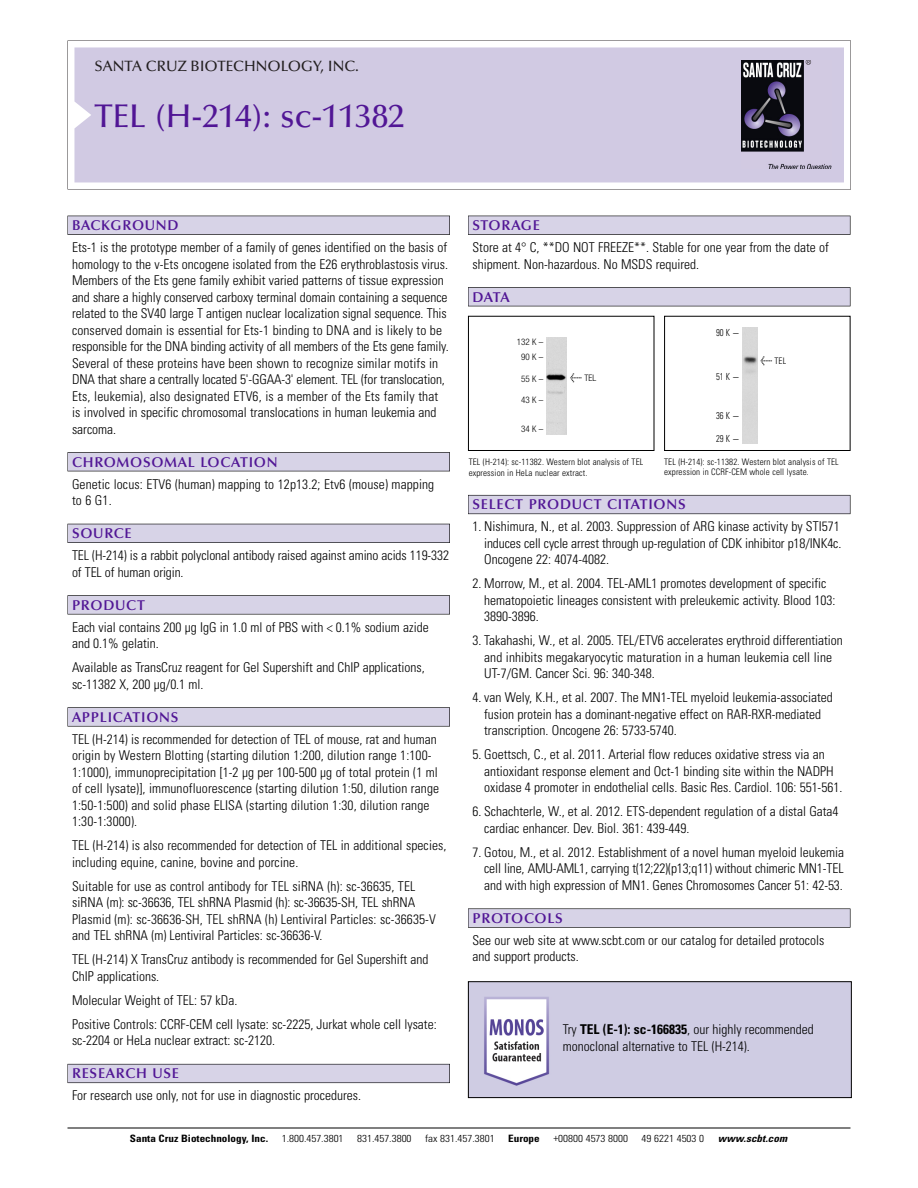
<style>
.page{position:relative;width:918px;height:1188px;background:#fff}
.page>*{position:absolute;margin:0;border:0;box-sizing:border-box;transform-origin:0 0}
.t1{font:500 33px "Optima";color:#511695}
.t2{font:500 15px "Optima";color:#231f20}
.t3{font:600 14.25px "Optima";letter-spacing:.05em;color:#511695}
.t4{font:300 condensed 13.5px/16.5px "Univers";color:#000}
.t5{font:300 condensed 10.2px "Univers";color:#000;scale:1.1 1}
.t6{font:700 condensed 10.2px "Univers";color:#000;scale:1.1 1}
.t7{font:italic 700 condensed 10.2px "Univers";letter-spacing:.005em;color:#000;scale:1.1 1}
.t8{font:300 condensed 9.75px "Univers";letter-spacing:.12em;color:#000;scale:.87 1}
.t9{font:300 condensed 9px/10.5px "Univers";letter-spacing:.015em;color:#000}
.t10{font:300 condensed 9px/15.9px "Helvetica Neue";color:#000;text-align:center}
.s1{font-family:"Meta Plus";font-weight:400;font-stretch:normal;font-size:10.5px}
.s2{font-weight:700}
</style>
<div class="page">
<svg style="left:68px;top:40px;width:783px;height:149px"></svg>
<div style="left:74px;top:47px;width:770px;height:135px;background:#d1cae3"></div>
<img style="left:741px;top:60px;width:90px;height:108px">
<div style="left:68px;top:216px;width:382px;height:19px;background:#525155"></div>
<div style="left:68px;top:216px;width:381px;height:18px;background:#d7d3e7"></div>
<div style="left:68px;top:452px;width:382px;height:19px;background:#525155"></div>
<div style="left:68px;top:453px;width:381px;height:18px;background:#d7d3e7"></div>
<div style="left:68px;top:524px;width:382px;height:19px;background:#525158"></div>
<div style="left:68px;top:524px;width:381px;height:18px;background:#d7d3e7"></div>
<div style="left:68px;top:595px;width:382px;height:19px;background:#575759"></div>
<div style="left:68px;top:596px;width:381px;height:18px;background:#d7d3e7"></div>
<svg style="left:68px;top:707px;width:382px;height:20px"></svg>
<div style="left:68px;top:708px;width:381px;height:18px;background:#d7d3e7"></div>
<div style="left:68px;top:1064px;width:382px;height:19px;background:#66646e"></div>
<div style="left:68px;top:1064px;width:381px;height:18px;background:#d7d3e7"></div>
<div style="left:468px;top:216px;width:382px;height:19px;background:#525155"></div>
<div style="left:468px;top:216px;width:382px;height:18px;background:#d7d3e7"></div>
<div style="left:468px;top:287px;width:382px;height:19px;background:#525155"></div>
<div style="left:468px;top:288px;width:382px;height:18px;background:#d7d3e7"></div>
<div style="left:468px;top:495px;width:382px;height:19px;background:#66646d"></div>
<div style="left:468px;top:496px;width:382px;height:18px;background:#d7d3e7"></div>
<svg style="left:468px;top:908px;width:382px;height:20px"></svg>
<div style="left:468px;top:909px;width:382px;height:18px;background:#d7d3e7"></div>
<hr style="left:68px;top:1128px;width:782px;height:1px;background:#000">
<div style="left:664px;top:316px;width:186px;height:135px;border:1px solid #000"></div>
<div style="left:468px;top:316px;width:186px;height:135px;border:1px solid #000"></div>
<img style="left:743px;top:327px;width:14px;height:116px">
<img style="left:547px;top:338px;width:19px;height:97px">
<img style="left:470px;top:983px;width:380px;height:113px">
<div style="left:468px;top:981px;width:384px;height:117px;border:1px solid #000"></div>
<p class="t2" style="left:94px;top:61px;width:266px">SANTA CRUZ BIOTECHNOLOGY, INC.</p>
<h1 class="t1" style="left:94px;top:103px;width:312px">TEL (H-214): sc-11382</h1>
<p class="t3" style="left:72px;top:219px;width:108px">BACKGROUND</p>
<p class="t4" style="left:72px;top:240px;width:378px">Ets-1 is the prototype member of a family of genes identified on the basis of homology to the v-Ets oncogene isolated from the E26 erythroblastosis virus.<br>Members of the Ets gene family exhibit varied patterns of tissue expression and share a highly conserved carboxy terminal domain containing a sequence related to the SV40 large T antigen nuclear localization signal sequence. This conserved domain is essential for Ets-1 binding to DNA and is likely to be responsible for the DNA binding activity of all members of the Ets gene family.<br>Several of these proteins have been shown to recognize similar motifs in DNA that share a centrally located 5'-GGAA-3' element. TEL (for translocation, Ets, leukemia), also designated ETV6, is a member of the Ets family that is involved in specific chromosomal translocations in human leukemia and sarcoma.</p>
<p class="t3" style="left:72px;top:456px;width:207px">CHROMOSOMAL LOCATION</p>
<p class="t4" style="left:72px;top:477px;width:364px">Genetic locus: ETV6 (human) mapping to 12p13.2; Etv6 (mouse) mapping to 6 G1.</p>
<p class="t3" style="left:72px;top:528px;width:61px">SOURCE</p>
<p class="t4" style="left:72px;top:548px;width:379px">TEL (H-214) is a rabbit polyclonal antibody raised against amino acids 119-332 of TEL of human origin.</p>
<p class="t3" style="left:72px;top:599px;width:74px">PRODUCT</p>
<p class="t4" style="left:72px;top:620px;width:358px">Each vial contains 200 µg IgG in 1.0 ml of PBS with &lt; 0.1% sodium azide and 0.1% gelatin.</p>
<p class="t4" style="left:72px;top:660px;width:354px">Available as TransCruz reagent for Gel Supershift and ChIP applications, sc-11382 X, 200 µg/0.1 ml.</p>
<p class="t3" style="left:72px;top:711px;width:108px">APPLICATIONS</p>
<p class="t4" style="left:72px;top:732px;width:369px">TEL (H-214) is recommended for detection of TEL of mouse, rat and human origin by Western Blotting (starting dilution 1:200, dilution range 1:100- 1:1000), immunoprecipitation [1-2 µg per 100-500 µg of total protein (1 ml of cell lysate)], immunofluorescence (starting dilution 1:50, dilution range 1:50-1:500) and solid phase ELISA (starting dilution 1:30, dilution range 1:30-1:3000).</p>
<p class="t4" style="left:72px;top:838px;width:376px">TEL (H-214) is also recommended for detection of TEL in additional species, including equine, canine, bovine and porcine.</p>
<p class="t4" style="left:72px;top:879px;width:365px">Suitable for use as control antibody for TEL siRNA (h): sc-36635, TEL siRNA (m): sc-36636, TEL shRNA Plasmid (h): sc-36635-SH, TEL shRNA Plasmid (m): sc-36636-SH, TEL shRNA (h) Lentiviral Particles: sc-36635-V and TEL shRNA (m) Lentiviral Particles: sc-36636-V.</p>
<p class="t4" style="left:72px;top:952px;width:358px">TEL (H-214) X TransCruz antibody is recommended for Gel Supershift and<br>ChIP applications.</p>
<p class="t4" style="left:72px;top:989px;width:366px;line-height:24px">Molecular Weight of TEL: 57 kDa.<br>Positive Controls: CCRF-CEM cell lysate: sc-2225, Jurkat whole cell lysate:</p>
<p class="t4" style="left:72px;top:1033px;width:205px">sc-2204 or HeLa nuclear extract: sc-2120.</p>
<p class="t3" style="left:72px;top:1068px;width:109px">RESEARCH USE</p>
<p class="t4" style="left:72px;top:1088px;width:290px">For research use only, not for use in diagnostic procedures.</p>
<p class="t3" style="left:473px;top:219px;width:69px">STORAGE</p>
<p class="t4" style="left:473px;top:240px;width:358px">Store at 4° C, **DO NOT FREEZE**. Stable for one year from the date of shipment. Non-hazardous. No MSDS required.</p>
<p class="t3" style="left:473px;top:291px;width:39px">DATA</p>
<p class="t10" style="left:517px;top:334px;width:28px">132 K –<br>90K–</p>
<p class="t10" style="left:521px;top:372px;width:24px">55K–</p>
<p class="t10" style="left:521px;top:393px;width:24px">43K–</p>
<p class="t10" style="left:521px;top:421px;width:24px">34K–</p>
<p class="t10" style="left:570px;top:371px;width:28px"><span class="s1">&lt;</span> TEL</p>
<p class="t9" style="left:469px;top:458px;width:176px">TEL (H-214): sc-11382. Western blot analysis of TEL expression in HeLa nuclear extract.</p>
<p class="t8" style="left:716px;top:329px;width:29px">90K-</p>
<p class="t8" style="left:716px;top:373px;width:29px">51K-</p>
<p class="t8" style="left:716px;top:412px;width:29px">36K-</p>
<p class="t8" style="left:716px;top:435px;width:29px">29K-</p>
<p class="t9" style="left:760px;top:356px;width:27px"><span class="s1">&lt;</span> TEL</p>
<p class="t9" style="left:664px;top:457px;width:176px">TEL (H-214): sc-11382. Western blot analysis of TEL expression in CCRF-CEM whole cell lysate.</p>
<p class="t3" style="left:473px;top:499px;width:215px">SELECT PRODUCT CITATIONS</p>
<p class="t4" style="left:484px;top:520px;width:359px;text-indent:-12px">1. Nishimura, N., et al. 2003. Suppression of ARG kinase activity by STI571 induces cell cycle arrest through up-regulation of CDK inhibitor p18/INK4c.<br>Oncogene 22: 4074-4082.</p>
<p class="t4" style="left:484px;top:577px;width:353px;text-indent:-12px">2. Morrow, M., et al. 2004. TEL-AML1 promotes development of specific hematopoietic lineages consistent with preleukemic activity. Blood 103:<br>3890-3896.</p>
<p class="t4" style="left:484px;top:634px;width:360px;text-indent:-12px">3. Takahashi, W., et al. 2005. TEL/ETV6 accelerates erythroid differentiation and inhibits megakaryocytic maturation in a human leukemia cell line<br>UT-7/GM. Cancer Sci. 96: 340-348.</p>
<p class="t4" style="left:484px;top:691px;width:350px;text-indent:-12px">4. van Wely, K.H., et al. 2007. The MN1-TEL myeloid leukemia-associated fusion protein has a dominant-negative effect on RAR-RXR-mediated transcription. Oncogene 26: 5733-5740.</p>
<p class="t4" style="left:484px;top:748px;width:360px;text-indent:-12px">5. Goettsch, C., et al. 2011. Arterial flow reduces oxidative stress via an antioxidant response element and Oct-1 binding site within the NADPH oxidase 4 promoter in endothelial cells. Basic Res. Cardiol. 106: 551-561.</p>
<p class="t4" style="left:484px;top:805px;width:356px;text-indent:-12px">6. Schachterle, W., et al. 2012. ETS-dependent regulation of a distal Gata4 cardiac enhancer. Dev. Biol. 361: 439-449.</p>
<p class="t4" style="left:484px;top:845px;width:361px;text-align:justify;text-indent:-12px">7. Gotou, M., et al. 2012. Establishment of a novel human myeloid leukemia cell line, AMU-AML1, carrying t(12;22)(p13;q11) without chimeric MN1-TEL and with high expression of MN1. Genes Chromosomes Cancer 51: 42-53.</p>
<p class="t3" style="left:473px;top:912px;width:92px">PROTOCOLS</p>
<p class="t4" style="left:473px;top:933px;width:353px">See our web site at www.scbt.com or our catalog for detailed protocols and support products.</p>
<p class="t4" style="left:563px;top:1022px;width:253px">Try <span class="s2">TEL (E-1): sc-166835</span>, our highly recommended monoclonal alternative to TEL (H-214).</p>
<p class="t6" style="left:130px;top:1135px;width:127px">Santa Cruz Biotechnology, Inc.</p>
<p class="t5" style="left:282px;top:1135px;width:58px">1.800.457.3801</p>
<p class="t5" style="left:357px;top:1135px;width:51px">831.457.3800</p>
<p class="t5" style="left:425px;top:1135px;width:65px">fax 831.457.3801</p>
<p class="t6" style="left:508px;top:1135px;width:30px">Europe</p>
<p class="t5" style="left:553px;top:1135px;width:69px">+00800 4573 8000</p>
<p class="t5" style="left:642px;top:1135px;width:58px">49 6221 4503 0</p>
<p class="t7" style="left:718px;top:1135px;width:64px">www.scbt.com</p>
</div>
